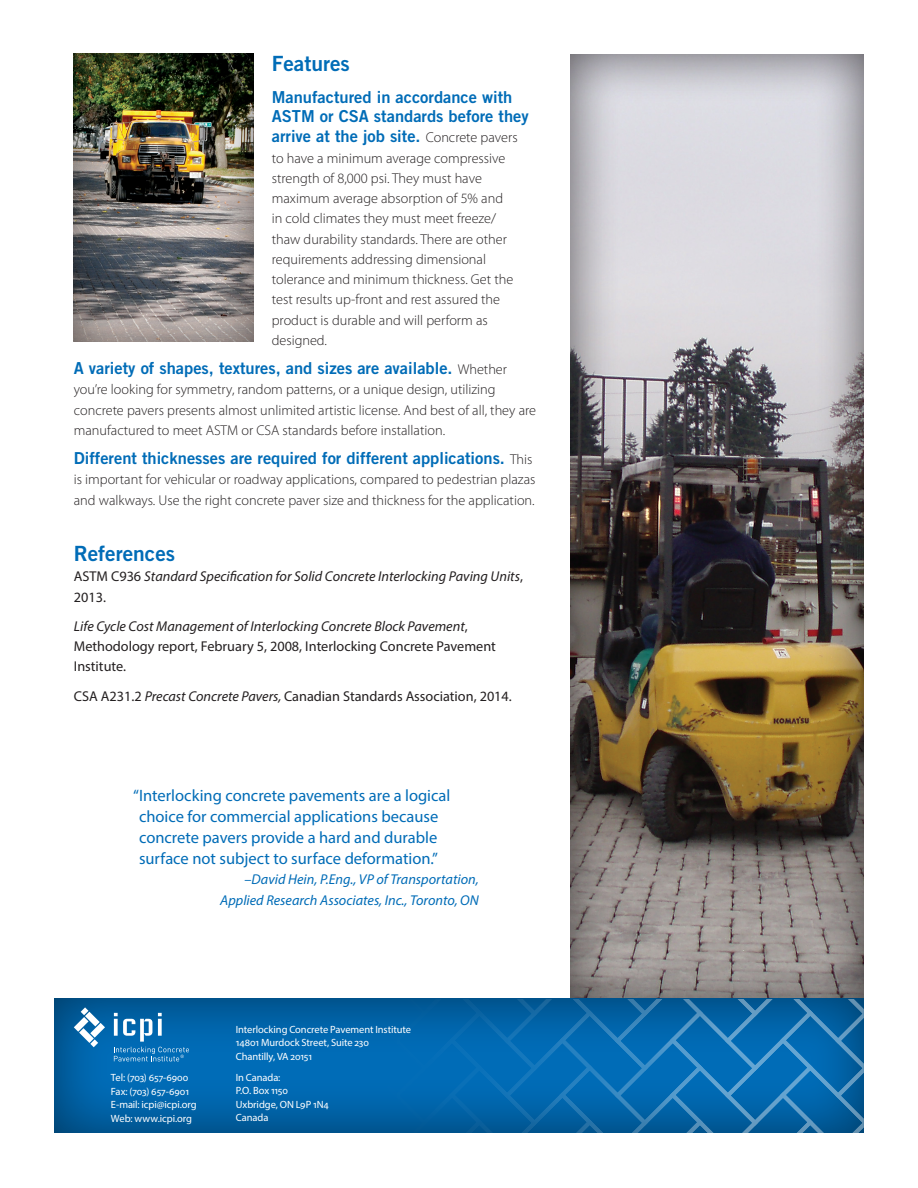
<style>
.page{position:relative;width:918px;height:1188px;background:#fff}
.page>*{position:absolute;margin:0;border:0;box-sizing:border-box;transform-origin:0 0}
.t1{font:21px "Trade Gothic Bold Two";color:#006cb7}
.t2{font:16.5px/19.8px "Trade Gothic Bold Two";color:#006cb7}
.t3{font:16.5px/21px "Myriad Pro";color:#006cb7;text-align:center}
.t4{font:300 14.25px/20.2px "Myriad Pro";color:#231f20}
.t5{font:14.25px/20.2px "Myriad Pro";color:#231f20}
.t6{font:italic 14.25px/20.2px "Myriad Pro";color:#006cb7;text-align:right}
.t7{font:italic 14.25px/20.2px "Myriad Pro";color:#231f20}
.t8{font:10.5px/13.5px "Myriad Pro";letter-spacing:-.01em;color:#fff}
.s1{font-family:"Myriad Pro";font-weight:300;font-size:14.25px;color:#231f20}
.s2{font-style:normal}
.s3{font-style:italic}
</style>
<div class="page">
<div style="left:569px;top:54px;width:297px;height:954px;background:#231f20;opacity:.7"></div>
<div style="left:52px;top:998px;width:813px;height:138px;background:#231f20;opacity:.55"></div>
<svg style="left:74px;top:1007px;width:31px;height:40px"></svg>
<svg style="left:114px;top:1013px;width:75px;height:48px;background:#2a80bc"></svg>
<div style="left:73px;top:53px;width:183px;height:289px;background:#231f20;opacity:.7"></div>
<svg style="left:341px;top:999px;width:522px;height:134px;background:#0868ab"></svg>
<h1 class="t1" style="left:272px;top:50px;width:80px">Features</h1>
<p class="t2" style="left:272px;top:86px;width:259px">Manufactured in accordance with<br>ASTM or CSA standards before they arrive at the job site. <span class="s1">Concrete pavers</span></p>
<p class="t4" style="left:272px;top:148px;width:243px">to have a minimum average compressive strength of 8,000 psi. They must have maximum average absorption of 5% and in cold climates they must meet freeze/ thaw durability standards. There are other requirements addressing dimensional tolerance and minimum thickness. Get the test results up-front and rest assured the product is durable and will perform as designed.</p>
<p class="t2" style="left:74px;top:358px;width:435px">A variety of shapes, textures, and sizes are available. <span class="s1">Whether</span></p>
<p class="t4" style="left:74px;top:379px;width:464px">you’re looking for symmetry, random patterns, or a unique design, utilizing concrete pavers presents almost unlimited artistic license. And best of all, they are manufactured to meet ASTM or CSA standards before installation.</p>
<p class="t2" style="left:74px;top:448px;width:460px">Different thicknesses are required for different applications. <span class="s1">This</span></p>
<p class="t4" style="left:74px;top:469px;width:463px">is important for vehicular or roadway applications, compared to pedestrian plazas and walkways. Use the right concrete paver size and thickness for the application.</p>
<h1 class="t1" style="left:74px;top:541px;width:103px">References</h1>
<p class="t7" style="left:74px;top:566px;width:451px"><span class="s2">ASTM C936</span> Standard Specification for Solid Concrete Interlocking Paving Units<span class="s2">,<br>2013.</span></p>
<p class="t5" style="left:74px;top:616px;width:424px"><span class="s3">Life Cycle Cost Management of Interlocking Concrete Block Pavement</span>,<br>Methodology report, February 5, 2008, Interlocking Concrete Pavement<br>Institute.</p>
<p class="t5" style="left:74px;top:686px;width:440px">CSA A231.2 <span class="s3">Precast Concrete Pavers,</span> Canadian Standards Association, 2014.</p>
<p class="t3" style="left:133px;top:785px;width:319px">“Interlocking concrete pavements are a logical choice for commercial applications because concrete pavers provide a hard and durable surface not subject to surface deformation.”</p>
<p class="t6" style="left:220px;top:869px;width:260px"><span class="s2">–</span>David Hein, P.Eng., VP of Transportation,<br>Applied Research Associates, Inc., Toronto, ON</p>
<p class="t8" style="left:111px;top:1071px;width:87px">Tel: (703) 657-6900<br>Fax: (703) 657-6901<br>E-mail: icpi@icpi.org<br>Web: www.icpi.org</p>
<p class="t8" style="left:236px;top:1022px;width:177px">Interlocking Concrete Pavement Institute<br>14801 Murdock Street, Suite 230<br>Chantilly, VA 20151</p>
<p class="t8" style="left:236px;top:1070px;width:94px">In Canada:<br>P.O. Box 1150<br>Uxbridge, ON L9P 1N4<br>Canada</p>
</div>
